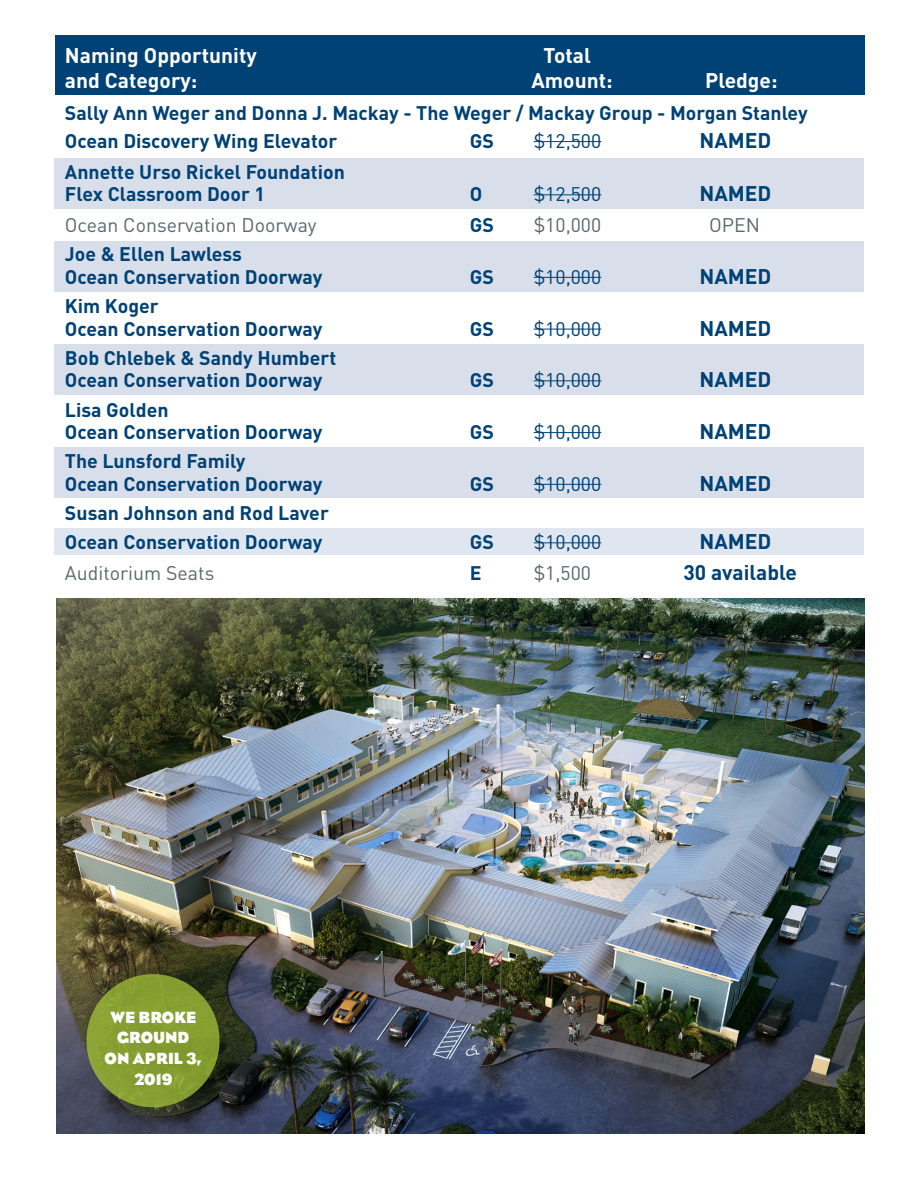
<style>
.page{position:relative;width:918px;height:1188px;background:#fff}
.page>*{position:absolute;margin:0;border:0;box-sizing:border-box;transform-origin:0 0}
.t1{font:700 21px "DIN";color:#004275}
.t2{font:700 21px "DIN";color:#fff}
.t3{font:700 19.5px/22.5px "DIN";color:#004275}
.t4{font:19.5px "DIN";color:#004275}
.t5{font:19.5px "DIN";color:#5a676e}
.t6{font:700 16.5px/20.7px "Bureau Eagle";color:#fff;text-align:center;scale:.95 1}
</style>
<div class="page">
<div style="left:55px;top:36px;width:810px;height:59px;background:#004275"></div>
<div style="left:54px;top:158px;width:810px;height:51px;background:#d8dfeb"></div>
<div style="left:54px;top:241px;width:810px;height:50px;background:#d8dfeb"></div>
<div style="left:54px;top:345px;width:810px;height:50px;background:#d8dfeb"></div>
<div style="left:54px;top:447px;width:810px;height:51px;background:#d8dfeb"></div>
<div style="left:54px;top:528px;width:810px;height:27px;background:#e0e6ef"></div>
<hr style="left:534px;top:141px;width:67px;height:1px;background:#004275">
<hr style="left:534px;top:194px;width:67px;height:1px;background:#004275">
<hr style="left:534px;top:277px;width:67px;height:1px;background:#004275">
<hr style="left:534px;top:329px;width:67px;height:1px;background:#004275">
<hr style="left:534px;top:380px;width:67px;height:1px;background:#004275">
<hr style="left:534px;top:432px;width:67px;height:1px;background:#004275">
<hr style="left:534px;top:484px;width:67px;height:1px;background:#004275">
<hr style="left:534px;top:542px;width:67px;height:1px;background:#004275">
<img style="left:56px;top:599px;width:809px;height:534px">
<div style="left:86px;top:974px;width:134px;height:133px;background:#869e31;border-radius:50%"></div>
<p class="t2" style="left:65px;top:42px;width:193px">Naming Opportunity</p>
<p class="t2" style="left:543px;top:42px;width:49px">Total</p>
<p class="t2" style="left:65px;top:67px;width:134px">and Category:</p>
<p class="t2" style="left:531px;top:67px;width:83px">Amount:</p>
<p class="t2" style="left:705px;top:67px;width:74px">Pledge:</p>
<p class="t3" style="left:65px;top:101px;width:744px">Sally Ann Weger and Donna J. Mackay - The Weger / Mackay Group - Morgan Stanley</p>
<p class="t3" style="left:65px;top:129px;width:274px">Ocean Discovery Wing Elevator</p>
<p class="t3" style="left:470px;top:129px;width:26px">GS</p>
<p class="t4" style="left:534px;top:129px;width:69px">$12,500</p>
<p class="t1" style="left:699px;top:127px;width:73px">NAMED</p>
<p class="t3" style="left:65px;top:160px;width:281px">Annette Urso Rickel Foundation</p>
<p class="t3" style="left:65px;top:182px;width:202px">Flex Classroom Door 1</p>
<p class="t3" style="left:470px;top:182px;width:14px">O</p>
<p class="t4" style="left:534px;top:182px;width:69px">$12,500</p>
<p class="t1" style="left:699px;top:180px;width:73px">NAMED</p>
<p class="t5" style="left:65px;top:213px;width:253px">Ocean Conservation Doorway</p>
<p class="t3" style="left:470px;top:213px;width:26px">GS</p>
<p class="t5" style="left:534px;top:213px;width:69px">$10,000</p>
<p class="t5" style="left:709px;top:213px;width:52px">OPEN</p>
<p class="t3" style="left:65px;top:242px;width:259px">Joe &amp; Ellen Lawless<br>Ocean Conservation Doorway</p>
<p class="t3" style="left:470px;top:265px;width:26px">GS</p>
<p class="t4" style="left:534px;top:265px;width:69px">$10,000</p>
<p class="t1" style="left:699px;top:263px;width:73px">NAMED</p>
<p class="t3" style="left:65px;top:294px;width:259px">Kim Koger<br>Ocean Conservation Doorway</p>
<p class="t3" style="left:65px;top:346px;width:273px">Bob Chlebek &amp; Sandy Humbert<br>Ocean Conservation Doorway</p>
<p class="t3" style="left:65px;top:397px;width:259px">Lisa Golden<br>Ocean Conservation Doorway</p>
<p class="t3" style="left:65px;top:449px;width:259px">The Lunsford Family<br>Ocean Conservation Doorway</p>
<p class="t3" style="left:65px;top:498px;width:265px;line-height:29.2px">Susan Johnson and Rod Laver<br>Ocean Conservation Doorway</p>
<p class="t3" style="left:470px;top:316px;width:26px">GS</p>
<p class="t4" style="left:534px;top:316px;width:69px">$10,000</p>
<p class="t1" style="left:699px;top:314px;width:73px">NAMED</p>
<p class="t3" style="left:470px;top:368px;width:26px">GS</p>
<p class="t4" style="left:534px;top:368px;width:69px">$10,000</p>
<p class="t1" style="left:699px;top:366px;width:73px">NAMED</p>
<p class="t3" style="left:470px;top:420px;width:26px">GS</p>
<p class="t4" style="left:534px;top:420px;width:69px">$10,000</p>
<p class="t1" style="left:699px;top:418px;width:73px">NAMED</p>
<p class="t3" style="left:470px;top:472px;width:26px">GS</p>
<p class="t4" style="left:534px;top:472px;width:69px">$10,000</p>
<p class="t1" style="left:699px;top:470px;width:73px">NAMED</p>
<p class="t3" style="left:470px;top:530px;width:26px">GS</p>
<p class="t4" style="left:534px;top:530px;width:69px">$10,000</p>
<p class="t1" style="left:699px;top:528px;width:73px">NAMED</p>
<p class="t5" style="left:65px;top:561px;width:151px">Auditorium Seats</p>
<p class="t3" style="left:470px;top:561px;width:13px">E</p>
<p class="t5" style="left:534px;top:561px;width:59px">$1,500</p>
<p class="t1" style="left:683px;top:559px;width:115px">30 available</p>
<p class="t6" style="left:110px;top:1007px;width:92px">WE BROKE<br>GROUND</p>
<p class="t6" style="left:105px;top:1048px;width:104px">ON APRIL 3,</p>
<p class="t6" style="left:134px;top:1069px;width:42px">2019</p>
</div>
